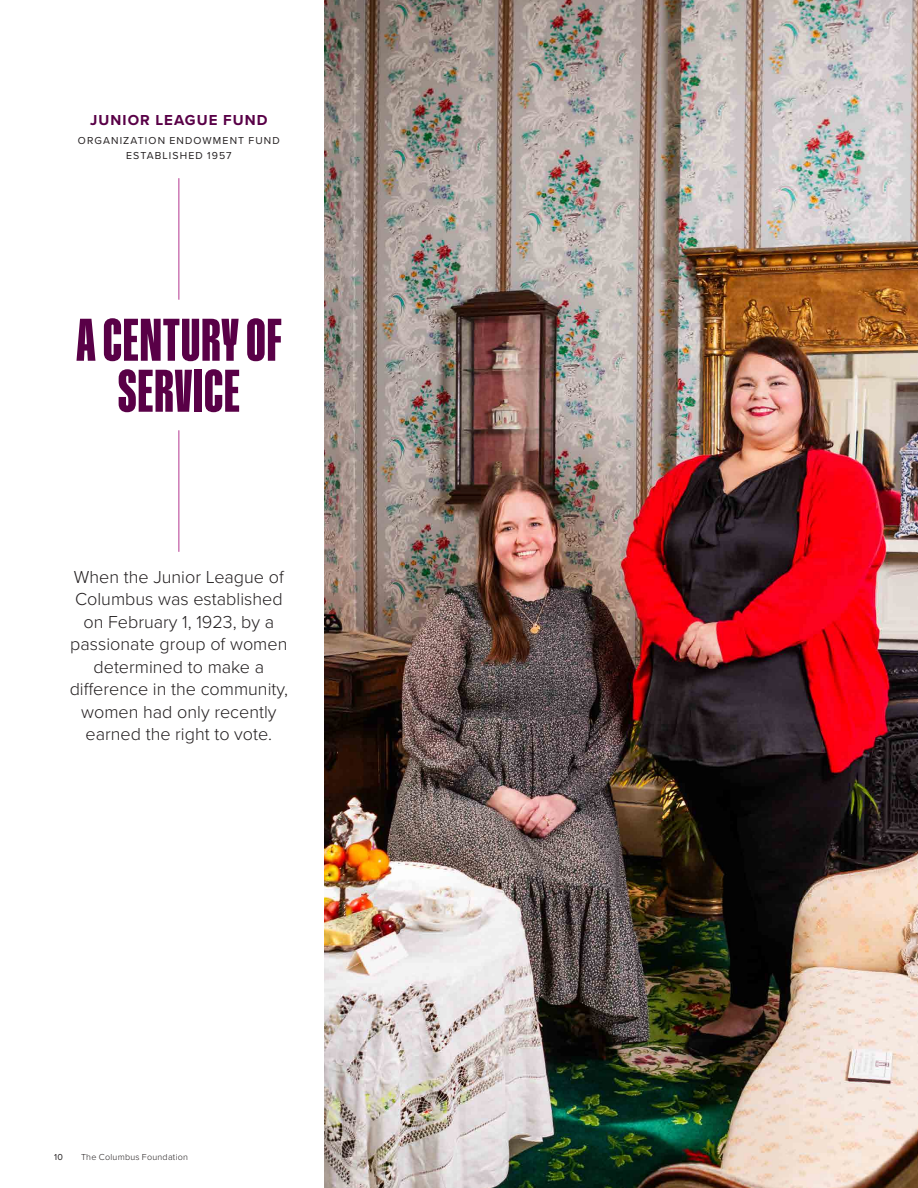
<style>
.page{position:relative;width:918px;height:1188px;background:#fff}
.page>*{position:absolute;margin:0;border:0;box-sizing:border-box;transform-origin:0 0}
.t1{font:60px/51px "ABC Gravity X Compressed";letter-spacing:.02em;color:#590047;text-align:center}
.t2{font:300 18px/22.5px "Proxima Nova";color:#231f20;text-align:center}
.t3{font:700 15px "Proxima Nova";letter-spacing:.07em;color:#590047}
.t4{font:10.5px/15px "Proxima Nova";letter-spacing:.105em;color:#231f20;text-align:center}
.t5{font:300 9px "Proxima Nova";letter-spacing:.025em;color:#231f20}
.t6{font:9px "Proxima Nova";color:#231f20}
</style>
<div class="page">
<img style="left:324px;top:0;width:594px;height:1188px">
<hr style="left:178px;top:178px;width:1px;height:122px;background:#b43790">
<hr style="left:178px;top:430px;width:1px;height:122px;background:#b43790">
<p class="t3" style="left:90px;top:109px;width:179px">JUNIOR LEAGUE FUND</p>
<p class="t4" style="left:78px;top:133px;width:203px">ORGANIZATION ENDOWMENT FUND<br>ESTABLISHED 1957</p>
<h1 class="t1" style="left:76px;top:316px;width:207px">A CENTURY OF<br>SERVICE</h1>
<p class="t2" style="left:70px;top:565px;width:220px">When the Junior League of<br>Columbus was established on February 1, 1923, by a passionate group of women determined to make a difference in the community, women had only recently earned the right to vote.</p>
<p class="t6" style="left:54px;top:1151px;width:10px">10</p>
<p class="t5" style="left:81px;top:1151px;width:109px">The Columbus Foundation</p>
</div>
